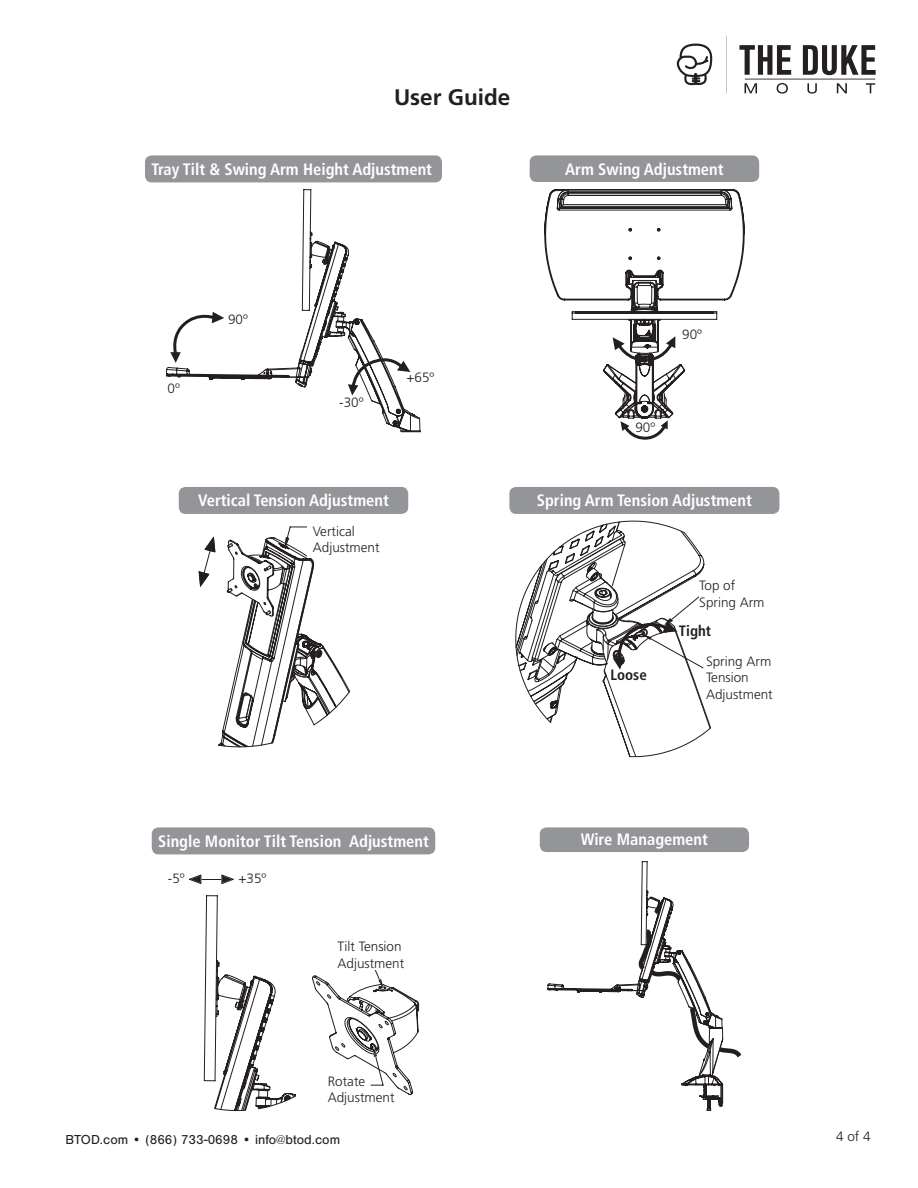
<style>
.page{position:relative;width:918px;height:1188px;background:#fff}
.page>*{position:absolute;margin:0;border:0;box-sizing:border-box;transform-origin:0 0}
.t1{font:700 22.5px "Frutiger LT Std";color:#231f20}
.t2{font:700 condensed 16.5px "Frutiger LT Std";color:#fff}
.t3{font:700 condensed 15px "Frutiger LT Std";color:#231f20}
.t4{font:300 13.5px/16.2px "Frutiger LT Std";color:#231f20}
.t5{font:13.5px "Nimbus San";color:#231f20}
</style>
<div class="page">
<svg style="left:677px;top:36px;width:199px;height:58px"></svg>
<div style="left:152px;top:827px;width:283px;height:27px;background:#939598;border-radius:7px"></div>
<svg style="left:189px;top:874px;width:231px;height:237px"></svg>
<div style="left:338px;top:941px;width:81px;height:29px;background:#fff"></div>
<svg style="left:198px;top:526px;width:153px;height:222px"></svg>
<div style="left:307px;top:521px;width:81px;height:37px;background:#fff"></div>
<div style="left:509px;top:487px;width:270px;height:27px;background:#939598;border-radius:7px"></div>
<div style="left:145px;top:155px;width:297px;height:27px;background:#939598;border-radius:7px"></div>
<div style="left:179px;top:487px;width:229px;height:27px;background:#939598;border-radius:7px"></div>
<div style="left:530px;top:155px;width:229px;height:27px;background:#939598;border-radius:7px"></div>
<svg style="left:547px;top:861px;width:195px;height:250px"></svg>
<div style="left:540px;top:827px;width:209px;height:25px;background:#939598;border-radius:7px"></div>
<svg style="left:166px;top:231px;width:255px;height:201px"></svg>
<svg style="left:515px;top:521px;width:197px;height:237px"></svg>
<svg style="left:544px;top:189px;width:201px;height:251px"></svg>
<p class="t1" style="left:394px;top:84px;width:118px">User Guide</p>
<p class="t2" style="left:151px;top:159px;width:282px">Tray Tilt &amp; Swing Arm Height Adjustment</p>
<p class="t2" style="left:565px;top:159px;width:160px">Arm Swing Adjustment</p>
<p class="t4" style="left:168px;top:380px;width:14px">0o</p>
<p class="t4" style="left:228px;top:311px;width:21px">90o</p>
<p class="t4" style="left:339px;top:395px;width:26px">-30o</p>
<p class="t4" style="left:407px;top:369px;width:29px">+65o</p>
<p class="t2" style="left:198px;top:491px;width:192px">Vertical Tension Adjustment</p>
<p class="t4" style="left:313px;top:524px;width:68px">Vertical<br>Adjustment</p>
<p class="t2" style="left:158px;top:831px;width:272px">Single Monitor Tilt Tension Adjustment</p>
<p class="t4" style="left:168px;top:871px;width:18px">-5o</p>
<p class="t4" style="left:238px;top:871px;width:29px">+35o</p>
<p class="t4" style="left:338px;top:939px;width:68px">Tilt Tension<br>Adjustment</p>
<p class="t4" style="left:328px;top:1074px;width:68px">Rotate<br>Adjustment</p>
<p class="t4" style="left:682px;top:327px;width:21px">90o</p>
<p class="t4" style="left:635px;top:419px;width:21px">90o</p>
<p class="t2" style="left:537px;top:491px;width:217px">Spring Arm Tension Adjustment</p>
<p class="t4" style="left:699px;top:578px;width:67px">Top of<br>Spring Arm</p>
<p class="t3" style="left:610px;top:665px;width:38px">Loose</p>
<p class="t3" style="left:679px;top:622px;width:34px">Tight</p>
<p class="t4" style="left:706px;top:654px;width:68px">Spring Arm<br>Tension<br>Adjustment</p>
<p class="t2" style="left:581px;top:830px;width:129px">Wire Management</p>
<p class="t5" style="left:65px;top:1132px;width:276px">BTOD.com • (866) 733-0698 • info@btod.com</p>
<p class="t4" style="left:836px;top:1128px;width:36px">4 of 4</p>
</div>
